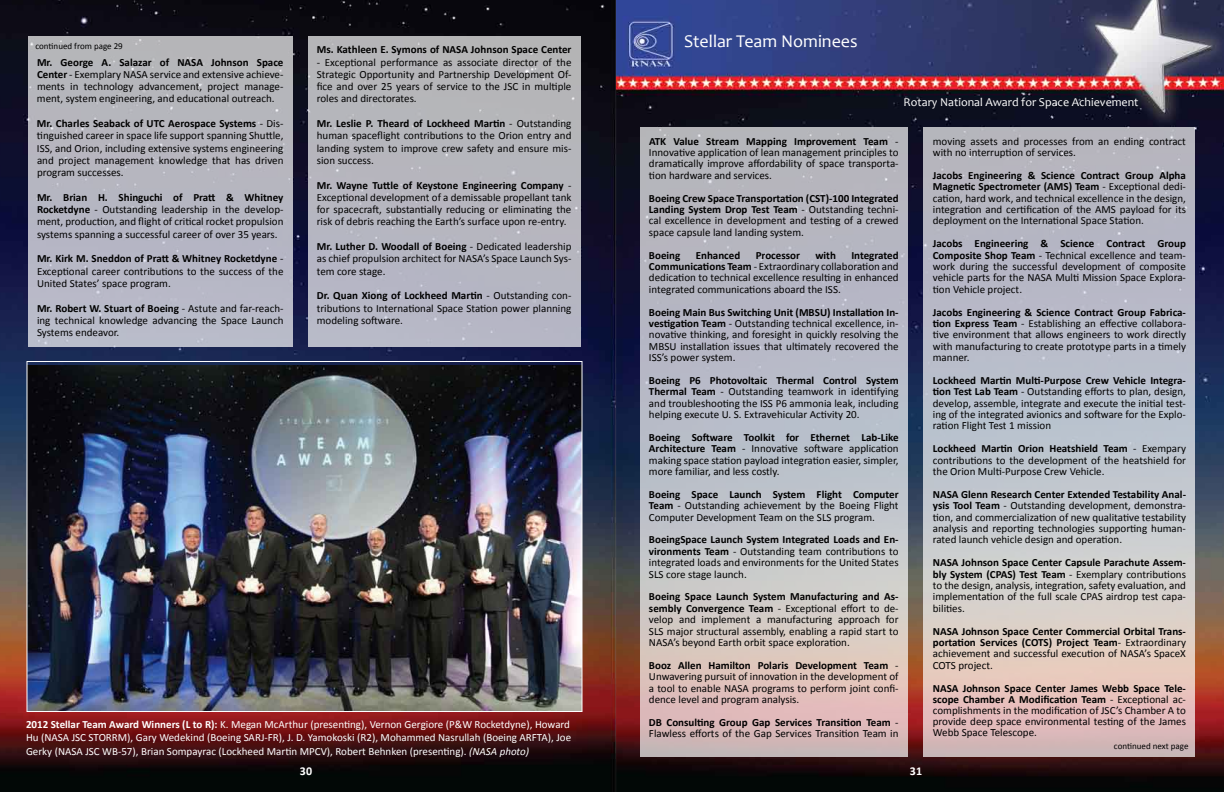
<style>
.page{position:relative;width:1224px;height:792px;background:#fff}
.page>*{position:absolute;margin:0;border:0;box-sizing:border-box;transform-origin:0 0}
.t1{font:18px "Candara";color:#fff}
.t2{font:12px "Candara";color:#fff}
.t3{font:700 12px "Calibri";color:#fff}
.t4{font:11px/11.4px "Calibri";color:#000;text-align:justify}
.t5{font:11px/13.2px "Calibri";color:#fff;text-align:justify}
.t6{font:700 11px/11.4px "Calibri";color:#000;text-align:justify}
.t7{font:9px "Calibri";color:#000}
.s1{font-weight:700}
.s2{font-style:italic}
.s3{font-weight:400}
</style>
<div class="page">
<img style="left:0;top:0;width:1224px;height:792px">
<img style="left:612px;top:0;width:9px;height:792px">
<div style="left:28px;top:36px;width:264px;height:311px;background:#b6b6c1"></div>
<div style="left:308px;top:36px;width:272px;height:311px;background:#b5b6bd"></div>
<svg style="left:640px;top:127px;width:268px;height:630px;background:#c1bdc3"></svg>
<svg style="left:924px;top:127px;width:271px;height:630px;background:#c5c1c6"></svg>
<img style="left:28px;top:365px;width:552px;height:345px">
<p class="t7" style="left:36px;top:40px;width:89px">continued from page 29</p>
<p class="t4" style="left:37px;top:56px;width:248px;line-height:12.3px"><span class="s1">Mr. George A. Salazar of NASA Johnson Space Center</span> - Exemplary NASA service and extensive achieve&shy;ments in technology advancement, project manage&shy;ment, system engineering, and educational outreach.</p>
<p class="t4" style="left:37px;top:117px;width:248px;line-height:12.3px"><span class="s1">Mr. Charles Seaback of UTC Aerospace Systems</span> - Dis&shy;tinguished career in space life support spanning Shuttle, ISS, and Orion, including extensive systems engineering and project management knowledge that has driven program successes.</p>
<p class="t4" style="left:37px;top:191px;width:248px;line-height:12.3px"><span class="s1">Mr. Brian H. Shinguchi of Pratt &amp; Whitney Rocketdyne</span> - Outstanding leadership in the develop&shy;ment, production, and flight of critical rocket propulsion systems spanning a successful career of over 35 years.</p>
<p class="t4" style="left:37px;top:253px;width:248px;line-height:12.3px"><span class="s1">Mr. Kirk M. Sneddon of Pratt &amp; Whitney Rocketdyne</span> - Exceptional career contributions to the success of the United States’ space program.</p>
<p class="t4" style="left:37px;top:302px;width:248px;line-height:12.3px"><span class="s1">Mr. Robert W. Stuart of Boeing</span> - Astute and far-reach&shy;ing technical knowledge advancing the Space Launch Systems endeavor.</p>
<p class="t6" style="left:317px;top:44px;width:256px">Ms. Kathleen E. Symons of NASA Johnson Space Center</p>
<p class="t4" style="left:317px;top:56px;width:256px;line-height:12.3px">- Exceptional performance as associate director of the Strategic Opportunity and Partnership Development Of&shy;fice and over 25 years of service to the JSC in multiple roles and directorates.</p>
<p class="t4" style="left:317px;top:117px;width:256px;line-height:12.3px"><span class="s1">Mr. Leslie P. Theard of Lockheed Martin</span> - Outstanding human spaceflight contributions to the Orion entry and landing system to improve crew safety and ensure mis&shy;sion success.</p>
<p class="t4" style="left:317px;top:179px;width:256px;line-height:12.3px"><span class="s1">Mr. Wayne Tuttle of Keystone Engineering Company</span> - Exceptional development of a demissable propellant tank for spacecraft, substantially reducing or eliminating the risk of debris reaching the Earth’s surface upon re-entry.</p>
<p class="t4" style="left:317px;top:240px;width:256px;line-height:12.3px"><span class="s1">Mr. Luther D. Woodall of Boeing</span> - Dedicated leadership as chief propulsion architect for NASA’s Space Launch Sys&shy;tem core stage.</p>
<p class="t4" style="left:317px;top:289px;width:256px;line-height:12.3px"><span class="s1">Dr. Quan Xiong of Lockheed Martin</span> - Outstanding con&shy;tributions to International Space Station power planning modeling software.</p>
<p class="t5" style="left:26px;top:718px;width:547px"><span class="s1">2012 Stellar Team Award Winners (L to R):</span> K. Megan McArthur (presenting), Vernon Gergiore (P&amp;W Rocketdyne), Howard Hu (NASA JSC STORRM), Gary Wedekind (Boeing SARJ-FR), J. D. Yamokoski (R2), Mohammed Nasrullah (Boeing ARFTA), Joe Gerky (NASA JSC WB-57), Brian Sompayrac (Lockheed Martin MPCV), Robert Behnken (presenting). <span class="s2">(NASA photo)</span></p>
<h1 class="t1" style="left:684px;top:30px;width:175px">Stellar Team Nominees</h1>
<p class="t2" style="left:904px;top:94px;width:237px">Rotary National Award for Space Achievement</p>
<p class="t4" style="left:649px;top:135px;width:251px"><span class="s1">ATK Value Stream Mapping Improvement Team</span> - Innovative application of lean management principles to dramatically improve affordability of space transporta&shy;tion hardware and services.</p>
<p class="t4" style="left:649px;top:192px;width:251px"><span class="s1">Boeing Crew Space Transportation (CST)-100 Integrated Landing System Drop Test Team</span> - Outstanding techni&shy;cal excellence in development and testing of a crewed space capsule land landing system.</p>
<p class="t6" style="left:649px;top:249px;width:33px">Boeing</p>
<p class="t6" style="left:696px;top:249px;width:46px">Enhanced</p>
<p class="t6" style="left:756px;top:249px;width:46px">Processor</p>
<p class="t6" style="left:815px;top:249px;width:22px">with</p>
<p class="t4" style="left:649px;top:249px;width:251px;text-indent:202px"><span class="s1">Integrated Communications Team</span> - Extraordinary collaboration and dedication to technical excellence resulting in enhanced integrated communications aboard the ISS.</p>
<p class="t4" style="left:649px;top:306px;width:251px"><span class="s1">Boeing Main Bus Switching Unit (MBSU) Installation In&shy;vestigation Team</span> - Outstanding technical excellence, in&shy;novative thinking, and foresight in quickly resolving the MBSU installation issues that ultimately recovered the ISS’s power system.</p>
<p class="t4" style="left:649px;top:375px;width:251px"><span class="s1">Boeing P6 Photovoltaic Thermal Control System Thermal Team</span> - Outstanding teamwork in identifying and troubleshooting the ISS P6 ammonia leak, including helping execute U. S. Extravehicular Activity 20.</p>
<p class="t4" style="left:649px;top:432px;width:251px"><span class="s1">Boeing Software Toolkit for Ethernet Lab-Like Architecture Team</span> - Innovative software application making space station payload integration easier, simpler, more familiar, and less costly.</p>
<p class="t4" style="left:649px;top:489px;width:251px"><span class="s1">Boeing Space Launch System Flight Computer Team</span> - Outstanding achievement by the Boeing Flight Computer Development Team on the SLS program.</p>
<p class="t4" style="left:649px;top:534px;width:251px"><span class="s1">BoeingSpace Launch System Integrated Loads and En&shy;vironments Team</span> - Outstanding team contributions to integrated loads and environments for the United States SLS core stage launch.</p>
<p class="t4" style="left:649px;top:591px;width:251px"><span class="s1">Boeing Space Launch System Manufacturing and As&shy;sembly Convergence Team</span> - Exceptional effort to de&shy;velop and implement a manufacturing approach for SLS major structural assembly, enabling a rapid start to NASA’s beyond Earth orbit space exploration.</p>
<p class="t4" style="left:649px;top:660px;width:251px"><span class="s1">Booz Allen Hamilton Polaris Development Team</span> - Unwavering pursuit of innovation in the development of a tool to enable NASA programs to perform joint confi&shy;dence level and program analysis.</p>
<p class="t4" style="left:649px;top:717px;width:251px"><span class="s1">DB Consulting Group Gap Services Transition Team</span> -<br>Flawless efforts of the Gap Services Transition Team in</p>
<p class="t4" style="left:933px;top:135px;width:255px">moving assets and processes from an ending contract with no interruption of services.</p>
<p class="t4" style="left:933px;top:169px;width:255px"><span class="s1">Jacobs Engineering &amp; Science Contract Group Alpha Magnetic Spectrometer (AMS) Team</span> - Exceptional dedi&shy;cation, hard work, and technical excellence in the design, integration and certification of the AMS payload for its deployment on the International Space Station.</p>
<p class="t4" style="left:933px;top:238px;width:255px"><span class="s1">Jacobs Engineering &amp; Science Contract Group Composite Shop Team</span> - Technical excellence and team&shy;work during the successful development of composite vehicle parts for the NASA Multi Mission Space Explora&shy;tion Vehicle project.</p>
<p class="t4" style="left:933px;top:306px;width:255px"><span class="s1">Jacobs Engineering &amp; Science Contract Group Fabrica&shy;tion Express Team</span> - Establishing an effective collabora&shy;tive environment that allows engineers to work directly with manufacturing to create prototype parts in a timely manner.</p>
<p class="t4" style="left:933px;top:375px;width:255px"><span class="s1">Lockheed Martin Multi-Purpose Crew Vehicle Integra&shy;tion Test Lab Team</span> - Outstanding efforts to plan, design, develop, assemble, integrate and execute the initial test&shy;ing of the integrated avionics and software for the Explo&shy;ration Flight Test 1 mission</p>
<p class="t4" style="left:933px;top:443px;width:255px"><span class="s1">Lockheed Martin Orion Heatshield Team</span> - Exempary contributions to the development of the heatshield for the Orion Multi-Purpose Crew Vehicle.</p>
<p class="t4" style="left:933px;top:489px;width:255px"><span class="s1">NASA Glenn Research Center Extended Testability Anal&shy;ysis Tool Team</span> - Outstanding development, demonstra&shy;tion, and commercialization of new qualitative testability analysis and reporting technologies supporting human&shy;rated launch vehicle design and operation.</p>
<p class="t4" style="left:933px;top:557px;width:255px"><span class="s1">NASA Johnson Space Center Capsule Parachute Assem&shy;bly System (CPAS) Test Team</span> - Exemplary contributions to the design, analysis, integration, safety evaluation, and implementation of the full scale CPAS airdrop test capa&shy;bilities.</p>
<p class="t6" style="left:933px;top:625px;width:255px">NASA Johnson Space Center Commercial Orbital Trans&shy;portation Services (COTS) Project Team<span class="s3">- Extraordinary achievement and successful execution of NASA’s SpaceX COTS project.</span></p>
<p class="t4" style="left:933px;top:683px;width:255px;line-height:11px"><span class="s1">NASA Johnson Space Center James Webb Space Tele&shy;scope Chamber A Modification Team</span> - Exceptional ac&shy;complishments in the modification of JSC’s Chamber A to provide deep space environmental testing of the James Webb Space Telescope.</p>
<p class="t7" style="left:1114px;top:740px;width:76px">continued next page</p>
<p class="t3" style="left:300px;top:763px;width:14px">30</p>
<p class="t3" style="left:910px;top:763px;width:14px">31</p>
</div>
